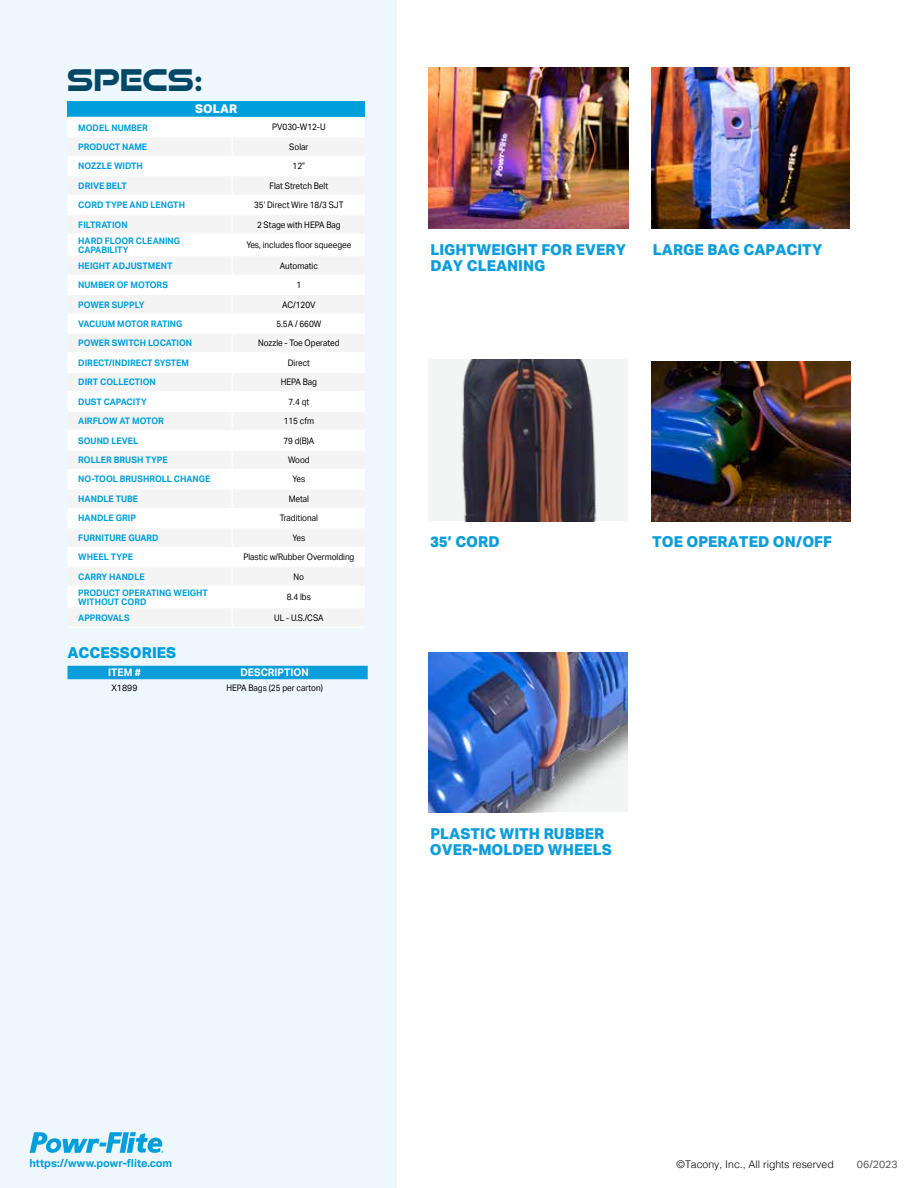
<style>
.page{position:relative;width:918px;height:1188px;background:#fff}
.page>*{position:absolute;margin:0;border:0;box-sizing:border-box;transform-origin:0 0}
.t1{font:30px "Good Times Hv";color:#034865}
.t2{font:800 15px/16.5px "Aktiv Grotesk";color:#0c9eda}
.t3{font:800 15px "Aktiv Grotesk";color:#009fdb}
.t4{font:800 12px "Aktiv Grotesk";color:#fff}
.t5{font:700 10.95px "Aktiv Grotesk";color:#009fda}
.t6{font:300 10.5px "Helvetica";color:#000}
.t7{font:700 10.5px "Aktiv Grotesk";color:#fff}
.t8{font:10.5px "Aktiv Grotesk";color:#58595b}
.t9{font:700 9px/9px "Aktiv Grotesk";color:#009fdb}
.t10{font:9px "Aktiv Grotesk";color:#000;scale:.9 1}
.t11{font:9px "Aktiv Grotesk";color:#000}
</style>
<div class="page">
<div style="left:0;top:0;width:396px;height:1188px;background:#edf7fc"></div>
<img style="left:428px;top:359px;width:200px;height:162px">
<img style="left:651px;top:361px;width:199px;height:161px">
<img style="left:428px;top:652px;width:199px;height:160px">
<svg style="left:30px;top:1132px;width:133px;height:21px"></svg>
<div style="left:68px;top:666px;width:300px;height:13px;background:#0c9eda"></div>
<div style="left:68px;top:101px;width:297px;height:527px;background:#f4f4f4"></div>
<div style="left:68px;top:101px;width:297px;height:16px;background:#009fdb"></div>
<svg style="left:68px;top:118px;width:297px;height:489px;fill:#fff"></svg>
<hr style="left:68px;top:117px;width:164px;height:1px;background:#fff">
<hr style="left:232px;top:117px;width:133px;height:1px;background:#fff">
<hr style="left:68px;top:136px;width:164px;height:1px;background:#fff">
<hr style="left:232px;top:136px;width:133px;height:1px;background:#fff">
<hr style="left:68px;top:156px;width:164px;height:1px;background:#fff">
<hr style="left:232px;top:156px;width:133px;height:1px;background:#fff">
<hr style="left:68px;top:175px;width:164px;height:1px;background:#fff">
<hr style="left:232px;top:175px;width:133px;height:1px;background:#fff">
<hr style="left:68px;top:195px;width:164px;height:1px;background:#fff">
<hr style="left:232px;top:195px;width:133px;height:1px;background:#fff">
<hr style="left:68px;top:214px;width:164px;height:1px;background:#fff">
<hr style="left:232px;top:214px;width:133px;height:1px;background:#fff">
<hr style="left:68px;top:234px;width:164px;height:1px;background:#fff">
<hr style="left:232px;top:234px;width:133px;height:1px;background:#fff">
<hr style="left:68px;top:255px;width:164px;height:1px;background:#fff">
<hr style="left:232px;top:255px;width:133px;height:1px;background:#fff">
<hr style="left:68px;top:275px;width:164px;height:1px;background:#fff">
<hr style="left:232px;top:275px;width:133px;height:1px;background:#fff">
<hr style="left:68px;top:294px;width:164px;height:1px;background:#fff">
<hr style="left:232px;top:294px;width:133px;height:1px;background:#fff">
<hr style="left:68px;top:313px;width:164px;height:2px;background:#fff">
<hr style="left:232px;top:313px;width:133px;height:2px;background:#fff">
<hr style="left:68px;top:333px;width:164px;height:1px;background:#fff">
<hr style="left:232px;top:333px;width:133px;height:1px;background:#fff">
<hr style="left:68px;top:352px;width:164px;height:1px;background:#fff">
<hr style="left:232px;top:352px;width:133px;height:1px;background:#fff">
<hr style="left:68px;top:372px;width:164px;height:1px;background:#fff">
<hr style="left:232px;top:372px;width:133px;height:1px;background:#fff">
<hr style="left:68px;top:391px;width:164px;height:1px;background:#fff">
<hr style="left:232px;top:391px;width:133px;height:1px;background:#fff">
<hr style="left:68px;top:411px;width:164px;height:1px;background:#fff">
<hr style="left:232px;top:411px;width:133px;height:1px;background:#fff">
<hr style="left:68px;top:430px;width:164px;height:1px;background:#fff">
<hr style="left:232px;top:430px;width:133px;height:1px;background:#fff">
<hr style="left:68px;top:450px;width:164px;height:1px;background:#fff">
<hr style="left:232px;top:450px;width:133px;height:1px;background:#fff">
<hr style="left:68px;top:469px;width:164px;height:1px;background:#fff">
<hr style="left:232px;top:469px;width:133px;height:1px;background:#fff">
<hr style="left:68px;top:488px;width:164px;height:2px;background:#fff">
<hr style="left:232px;top:488px;width:133px;height:2px;background:#fff">
<hr style="left:68px;top:508px;width:164px;height:1px;background:#fff">
<hr style="left:232px;top:508px;width:133px;height:1px;background:#fff">
<hr style="left:68px;top:527px;width:164px;height:1px;background:#fff">
<hr style="left:232px;top:527px;width:133px;height:1px;background:#fff">
<hr style="left:68px;top:547px;width:164px;height:1px;background:#fff">
<hr style="left:232px;top:547px;width:133px;height:1px;background:#fff">
<hr style="left:68px;top:566px;width:164px;height:1px;background:#fff">
<hr style="left:232px;top:566px;width:133px;height:1px;background:#fff">
<hr style="left:68px;top:586px;width:164px;height:1px;background:#fff">
<hr style="left:232px;top:586px;width:133px;height:1px;background:#fff">
<hr style="left:68px;top:607px;width:164px;height:1px;background:#fff">
<hr style="left:232px;top:607px;width:133px;height:1px;background:#fff">
<svg style="left:232px;top:118px;width:1px;height:489px"></svg>
<hr style="left:68px;top:627px;width:164px;height:1px;background:#fff">
<hr style="left:232px;top:627px;width:133px;height:1px;background:#fff">
<img style="left:651px;top:68px;width:199px;height:161px">
<img style="left:428px;top:68px;width:201px;height:161px">
<h1 class="t1" style="left:67px;top:62px;width:138px">SPECS:</h1>
<h3 class="t4" style="left:195px;top:102px;width:44px">SOLAR</h3>
<p class="t9" style="left:78px;top:123px;width:71px">MODEL NUMBER</p>
<p class="t10" style="left:272px;top:122px;width:61px">PV030-W12-U</p>
<p class="t9" style="left:78px;top:142px;width:70px">PRODUCT NAME</p>
<p class="t10" style="left:289px;top:141px;width:23px">Solar</p>
<p class="t9" style="left:78px;top:162px;width:66px">NOZZLE WIDTH</p>
<p class="t10" style="left:293px;top:161px;width:15px">12”</p>
<p class="t9" style="left:78px;top:181px;width:50px">DRIVE BELT</p>
<p class="t10" style="left:270px;top:180px;width:67px">Flat Stretch Belt</p>
<p class="t9" style="left:78px;top:201px;width:108px">CORD TYPE AND LENGTH</p>
<p class="t10" style="left:254px;top:200px;width:101px">35’ Direct Wire 18/3 SJT</p>
<p class="t9" style="left:78px;top:220px;width:51px">FILTRATION</p>
<p class="t10" style="left:257px;top:219px;width:95px">2 Stage with HEPA Bag</p>
<p class="t9" style="left:78px;top:236px;width:103px">HARD FLOOR CLEANING<br>CAPABILITY</p>
<p class="t10" style="left:246px;top:240px;width:118px">Yes, includes floor squeegee</p>
<p class="t9" style="left:78px;top:261px;width:96px">HEIGHT ADJUSTMENT</p>
<p class="t10" style="left:280px;top:260px;width:44px">Automatic</p>
<p class="t9" style="left:78px;top:280px;width:91px">NUMBER OF MOTORS</p>
<p class="t10" style="left:297px;top:280px;width:7px">1</p>
<p class="t9" style="left:78px;top:300px;width:68px">POWER SUPPLY</p>
<p class="t10" style="left:282px;top:299px;width:39px">AC/120V</p>
<p class="t9" style="left:78px;top:319px;width:106px">VACUUM MOTOR RATING</p>
<p class="t10" style="left:276px;top:319px;width:52px">5.5A / 660W</p>
<p class="t9" style="left:78px;top:339px;width:115px">POWER SWITCH LOCATION</p>
<p class="t10" style="left:258px;top:338px;width:92px">Nozzle - Toe Operated</p>
<p class="t9" style="left:78px;top:358px;width:112px">DIRECT/INDIRECT SYSTEM</p>
<p class="t10" style="left:288px;top:357px;width:26px">Direct</p>
<p class="t9" style="left:78px;top:378px;width:79px">DIRT COLLECTION</p>
<p class="t10" style="left:281px;top:377px;width:42px">HEPA Bag</p>
<p class="t9" style="left:78px;top:397px;width:70px">DUST CAPACITY</p>
<p class="t10" style="left:288px;top:396px;width:25px">7.4 qt</p>
<p class="t9" style="left:78px;top:417px;width:87px">AIRFLOW AT MOTOR</p>
<p class="t10" style="left:284px;top:416px;width:35px">115 cfm</p>
<p class="t9" style="left:78px;top:436px;width:62px">SOUND LEVEL</p>
<p class="t10" style="left:283px;top:435px;width:36px">79 d(B)A</p>
<p class="t9" style="left:78px;top:455px;width:91px">ROLLER BRUSH TYPE</p>
<p class="t10" style="left:288px;top:455px;width:26px">Wood</p>
<p class="t9" style="left:78px;top:475px;width:134px">NO-TOOL BRUSHROLL CHANGE</p>
<p class="t10" style="left:293px;top:474px;width:16px">Yes</p>
<p class="t9" style="left:78px;top:494px;width:61px">HANDLE TUBE</p>
<p class="t10" style="left:289px;top:494px;width:24px">Metal</p>
<p class="t9" style="left:78px;top:514px;width:59px">HANDLE GRIP</p>
<p class="t10" style="left:280px;top:513px;width:44px">Traditional</p>
<p class="t9" style="left:78px;top:533px;width:82px">FURNITURE GUARD</p>
<p class="t10" style="left:293px;top:532px;width:16px">Yes</p>
<p class="t9" style="left:78px;top:553px;width:56px">WHEEL TYPE</p>
<p class="t10" style="left:243px;top:552px;width:125px">Plastic w/Rubber Overmolding</p>
<p class="t9" style="left:78px;top:572px;width:68px">CARRY HANDLE</p>
<p class="t10" style="left:294px;top:571px;width:13px">No</p>
<p class="t9" style="left:78px;top:588px;width:131px">PRODUCT OPERATING WEIGHT<br>WITHOUT CORD</p>
<p class="t10" style="left:287px;top:592px;width:28px">8.4 lbs</p>
<p class="t9" style="left:78px;top:613px;width:53px">APPROVALS</p>
<p class="t10" style="left:274px;top:612px;width:56px">UL - U.S./CSA</p>
<h2 class="t3" style="left:68px;top:645px;width:110px">ACCESSORIES</h2>
<p class="t7" style="left:108px;top:666px;width:34px">ITEM #</p>
<p class="t7" style="left:240px;top:666px;width:70px">DESCRIPTION</p>
<p class="t11" style="left:111px;top:682px;width:28px">X1899</p>
<p class="t10" style="left:226px;top:682px;width:109px">HEPA Bags (25 per carton)</p>
<h2 class="t2" style="left:430px;top:241px;width:197px">LIGHTWEIGHT FOR EVERY</h2>
<h2 class="t2" style="left:653px;top:241px;width:171px">LARGE BAG CAPACITY</h2>
<h2 class="t2" style="left:430px;top:258px;width:117px">DAY CLEANING</h2>
<h2 class="t2" style="left:430px;top:534px;width:71px">35’ CORD</h2>
<h2 class="t2" style="left:652px;top:534px;width:181px">TOE OPERATED ON/OFF</h2>
<h2 class="t2" style="left:430px;top:825px;width:183px">PLASTIC WITH RUBBER<br>OVER-MOLDED WHEELS</h2>
<p class="t5" style="left:29px;top:1157px;width:144px">https://www.powr-flite.com</p>
<p class="t6" style="left:677px;top:1155px;width:159px">©Tacony, Inc., All rights reserved</p>
<p class="t8" style="left:857px;top:1158px;width:42px">06/2023</p>
</div>
